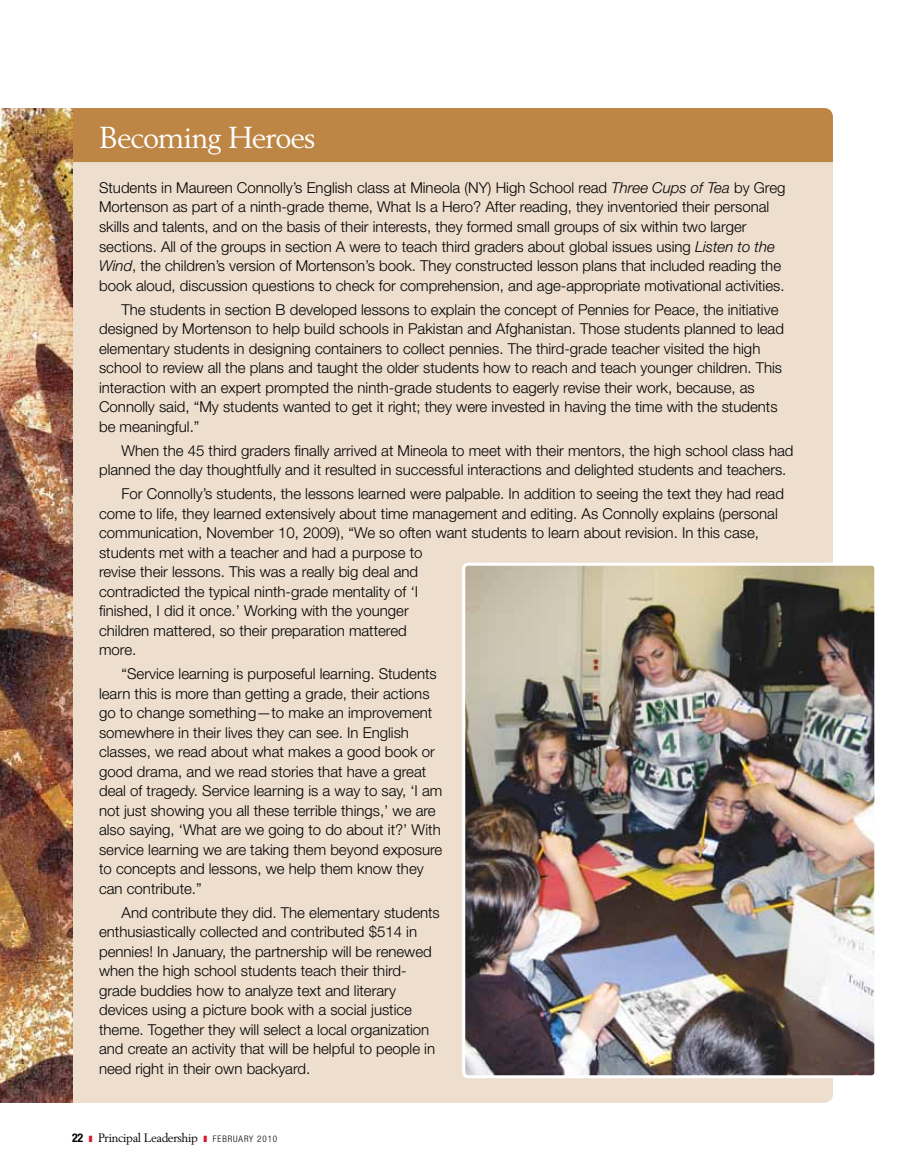
<style>
.page{position:relative;width:905px;height:1175px;background:#fff}
.page>*{position:absolute;margin:0;border:0;box-sizing:border-box;transform-origin:0 0}
.t1{font:30px "Berling LT";letter-spacing:-.035em;color:#fff}
.t2{font:300 15px/19.5px "Helvetica Neue LT";color:#000}
.t3{font:12px "Berling LT";letter-spacing:-.03em;color:#000}
.s1{font-style:italic}
.s2{font-family:"Helvetica Neue LT";font-weight:700;font-stretch:condensed}
.s3{font-family:"Helvetica Neue LT";font-weight:300;font-stretch:condensed;font-size:9px}
</style>
<div class="page">
<div style="left:72px;top:162px;width:760px;height:940px;background:#eddece"></div>
<div style="left:72px;top:108px;width:760px;height:54px;background:#bd8645"></div>
<img style="left:0;top:108px;width:72px;height:994px">
<img style="left:466px;top:566px;width:407px;height:508px">
<div style="left:462px;top:562px;width:415px;height:516px;border:3px solid #fff;border-radius:4px"></div>
<h1 class="t1" style="left:99px;top:119px;width:218px">Becoming Heroes</h1>
<p class="t2" style="left:99px;top:178px;width:688px">Students in Maureen Connolly’s English class at Mineola (NY) High School read <span class="s1">Three Cups of Tea</span> by Greg Mortenson as part of a ninth-grade theme, What Is a Hero? After reading, they inventoried their personal skills and talents, and on the basis of their interests, they formed small groups of six within two larger sections. All of the groups in section A were to teach third graders about global issues using <span class="s1">Listen to the Wind</span>, the children’s version of Mortenson’s book. They constructed lesson plans that included reading the book aloud, discussion questions to check for comprehension, and age-appropriate motivational activities.</p>
<p class="t2" style="left:99px;top:299px;width:686px;text-indent:22px">The students in section B developed lessons to explain the concept of Pennies for Peace, the initiative designed by Mortenson to help build schools in Pakistan and Afghanistan. Those students planned to lead elementary students in designing containers to collect pennies. The third-grade teacher visited the high school to review all the plans and taught the older students how to reach and teach younger children. This interaction with an expert prompted the ninth-grade students to eagerly revise their work, because, as Connolly said, “My students wanted to get it right; they were invested in having the time with the students be meaningful.”</p>
<p class="t2" style="left:99px;top:440px;width:696px;text-indent:22px">When the 45 third graders finally arrived at Mineola to meet with their mentors, the high school class had planned the day thoughtfully and it resulted in successful interactions and delighted students and teachers.</p>
<p class="t2" style="left:99px;top:484px;width:686px;text-indent:22px">For Connolly’s students, the lessons learned were palpable. In addition to seeing the text they had read come to life, they learned extensively about time management and editing. As Connolly explains (personal communication, November 10, 2009), “We so often want students to learn about revision. In this case, students met with a teacher and had a purpose to<br>revise their lessons. This was a really big deal and<br>contradicted the typical ninth-grade mentality of ‘I<br>finished, I did it once.’ Working with the younger<br>children mattered, so their preparation mattered<br>more.</p>
<p class="t2" style="left:99px;top:664px;width:345px;text-indent:22px">“Service learning is purposeful learning. Students learn this is more than getting a grade, their actions go to change something—to make an improvement somewhere in their lives they can see. In English classes, we read about what makes a good book or good drama, and we read stories that have a great deal of tragedy. Service learning is a way to say, ‘I am not just showing you all these terrible things,’ we are also saying, ‘What are we going to do about it?’ With service learning we are taking them beyond exposure to concepts and lessons, we help them know they can contribute.”</p>
<p class="t2" style="left:99px;top:902px;width:342px;text-indent:22px">And contribute they did. The elementary students enthusiastically collected and contributed $514 in pennies! In January, the partnership will be renewed when the high school students teach their third&shy;grade buddies how to analyze text and literary devices using a picture book with a social justice theme. Together they will select a local organization and create an activity that will be helpful to people in need right in their own backyard.</p>
<p class="t3" style="left:72px;top:1130px;width:207px"><span class="s2">22</span> Principal Leadership <span class="s3">FEBRUARY 2010</span></p>
</div>
